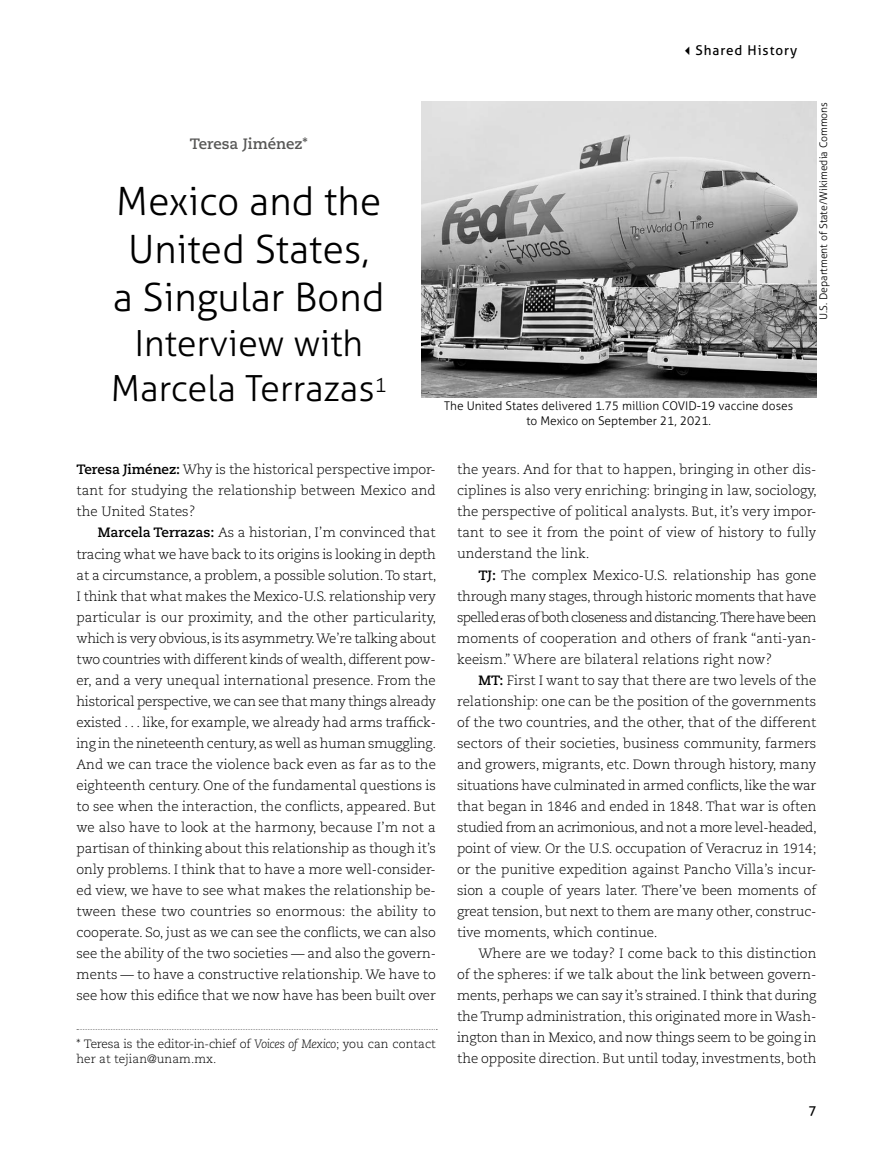
<style>
.page{position:relative;width:893px;height:1149px;background:#fff}
.page>*{position:absolute;margin:0;border:0;box-sizing:border-box;transform-origin:0 0}
.t1{font:300 39px/48px "Aller";color:#000;text-align:center}
.t2{font:300 36px/45px "Aller";color:#000;text-align:center}
.t3{font:700 15px "Caecilia LT Std";color:#575756}
.t4{font:300 13.5px/21px "Caecilia LT Std";letter-spacing:-.005em;color:#000;text-align:justify}
.t5{font:13.5px "Aller";letter-spacing:.07em;color:#000}
.t6{font:300 12px/15px "Aller";color:#000;text-align:center}
.t7{font:300 12px/15px "Caecilia LT Std";color:#000}
.t8{font:300 10.5px "Aller";color:#000}
.s1{font-weight:700}
.s2{font-style:italic}
</style>
<div class="page">
<img style="left:421px;top:102px;width:395px;height:295px">
<p class="t5" style="left:682px;top:42px;width:117px">✓Shared History</p>
<p class="t3" style="left:190px;top:135px;width:119px">Teresa Jiménez*</p>
<h1 class="t1" style="left:113px;top:177px;width:273px">Mexico and the<br>United States,<br>a Singular Bond</h1>
<h2 class="t2" style="left:111px;top:321px;width:277px">Interview with<br>Marcela Terrazas<sup>1</sup></h2>
<p class="t8" style="left:817px;top:320px;width:219px;rotate:-90deg">U.S. Department of State/Wikimedia Commons</p>
<p class="t6" style="left:444px;top:397px;width:351px">The United States delivered 1.75 million COVID-19 vaccine doses to Mexico on September 21, 2021.</p>
<p class="t4" style="left:77px;top:459px;width:361px"><span class="s1">Teresa Jiménez:</span> Why is the historical perspective impor&shy;tant for studying the relationship between Mexico and the United States?</p>
<p class="t4" style="left:77px;top:522px;width:361px;text-align:left;text-indent:21px"><span class="s1">Marcela Terrazas:</span> As a historian, I’m convinced that tracing what we have back to its origins is looking in depth at a circumstance, a problem, a possible solution. To start, I think that what makes the Mexico-U.S. relationship very particular is our proximity, and the other particularity, which is very obvious, is its asymmetry. We’re talking about two countries with different kinds of wealth, different pow&shy;er, and a very unequal international presence. From the historical perspective, we can see that many things already existed . . . like, for example, we already had arms traffick&shy;ing in the nineteenth century, as well as human smuggling.<br>And we can trace the violence back even as far as to the eighteenth century. One of the fundamental questions is to see when the interaction, the conflicts, appeared. But we also have to look at the harmony, because I’m not a partisan of thinking about this relationship as though it’s only problems. I think that to have a more well-consider&shy;ed view, we have to see what makes the relationship be&shy;tween these two countries so enormous: the ability to cooperate. So, just as we can see the conflicts, we can also see the ability of the two societies — and also the govern&shy;ments — to have a constructive relationship. We have to see how this edifice that we now have has been built over</p>
<p class="t7" style="left:77px;top:1035px;width:361px">* Teresa is the editor-in-chief of <span class="s2">Voices of Mexico</span>; you can contact her at tejian@unam.mx.</p>
<p class="t4" style="left:457px;top:459px;width:361px">the years. And for that to happen, bringing in other dis&shy;ciplines is also very enriching: bringing in law, sociology, the perspective of political analysts. But, it’s very impor&shy;tant to see it from the point of view of history to fully understand the link.</p>
<p class="t4" style="left:457px;top:564px;width:361px;text-indent:21px"><span class="s1">TJ:</span> The complex Mexico-U.S. relationship has gone through many stages, through historic moments that have spelled eras of both closeness and distancing. There have been moments of cooperation and others of frank “anti-yan&shy;keeism.” Where are bilateral relations right now?</p>
<p class="t4" style="left:457px;top:669px;width:361px;text-indent:21px"><span class="s1">MT:</span> First I want to say that there are two levels of the relationship: one can be the position of the governments of the two countries, and the other, that of the different sectors of their societies, business community, farmers and growers, migrants, etc. Down through history, many situations have culminated in armed conflicts, like the war that began in 1846 and ended in 1848. That war is often studied from an acrimonious, and not a more level-headed, point of view. Or the U.S. occupation of Veracruz in 1914; or the punitive expedition against Pancho Villa’s incur&shy;sion a couple of years later. There’ve been moments of great tension, but next to them are many other, construc&shy;tive moments, which continue.</p>
<p class="t4" style="left:457px;top:942px;width:361px;text-indent:21px">Where are we today? I come back to this distinction of the spheres: if we talk about the link between govern&shy;ments, perhaps we can say it’s strained. I think that during the Trump administration, this originated more in Wash&shy;ington than in Mexico, and now things seem to be going in the opposite direction. But until today, investments, both</p>
<p class="t5" style="left:808px;top:1101px;width:10px">7</p>
</div>
